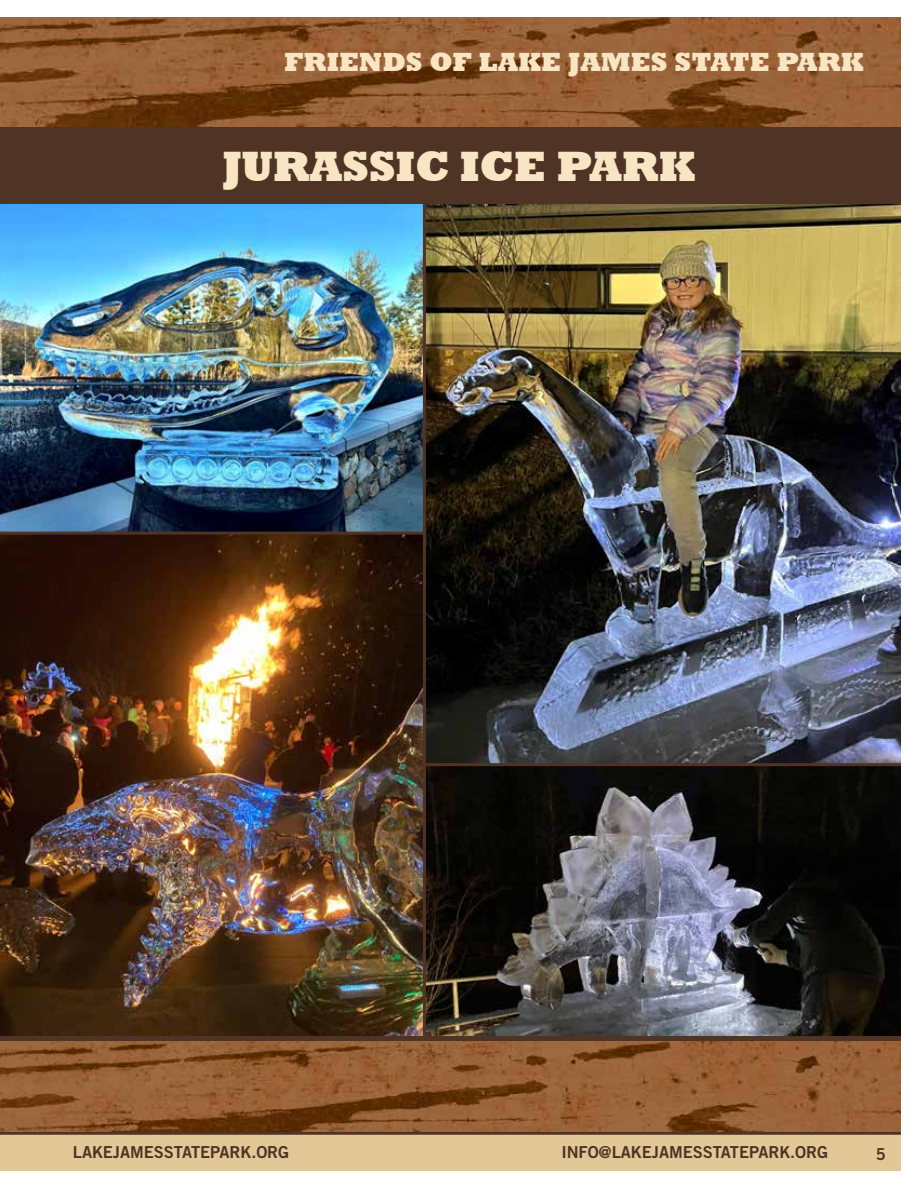
<style>
.page{position:relative;width:918px;height:1188px;background:#fff}
.page>*{position:absolute;margin:0;border:0;box-sizing:border-box;transform-origin:0 0}
.t1{font:800 43.5px "Rockwell";letter-spacing:-.01em;color:#f7e5c4}
.t2{font:800 27px "Rockwell";color:#f7e5c4}
.t3{font:16.5px "Trade Gothic LT Std Bd 2";letter-spacing:-.005em;color:#4f3325}
</style>
<div class="page">
<img style="left:0;top:17px;width:901px;height:187px">
<div style="left:0;top:1134px;width:901px;height:37px;background:#e3c897"></div>
<div style="left:0;top:127px;width:900px;height:77px;background:#4f3325"></div>
<hr style="left:0;top:1132px;width:901px;height:3px;background:#4f3325">
<div style="left:0;top:1036px;width:901px;height:77px;background:linear-gradient(to right,#4f3325,#4f3325)"></div>
<img style="left:0;top:1042px;width:901px;height:90px">
<img style="left:426px;top:766px;width:475px;height:270px">
<img style="left:0;top:204px;width:423px;height:832px">
<img style="left:426px;top:204px;width:475px;height:559px">
<hr style="left:0;top:532px;width:424px;height:3px;background:#4f3325">
<hr style="left:424px;top:763px;width:477px;height:3px;background:#4f3325">
<hr style="left:423px;top:198px;width:3px;height:841px;background:#4f3325">
<h2 class="t2" style="left:285px;top:46px;width:581px">FRIENDS OF LAKE JAMES STATE PARK</h2>
<h1 class="t1" style="left:222px;top:141px;width:475px">JURASSIC ICE PARK</h1>
<p class="t3" style="left:73px;top:1142px;width:218px">LAKEJAMESSTATEPARK.ORG</p>
<p class="t3" style="left:561px;top:1142px;width:268px">INFO@LAKEJAMESSTATEPARK.ORG</p>
<p class="t3" style="left:876px;top:1143px;width:12px">5</p>
</div>
